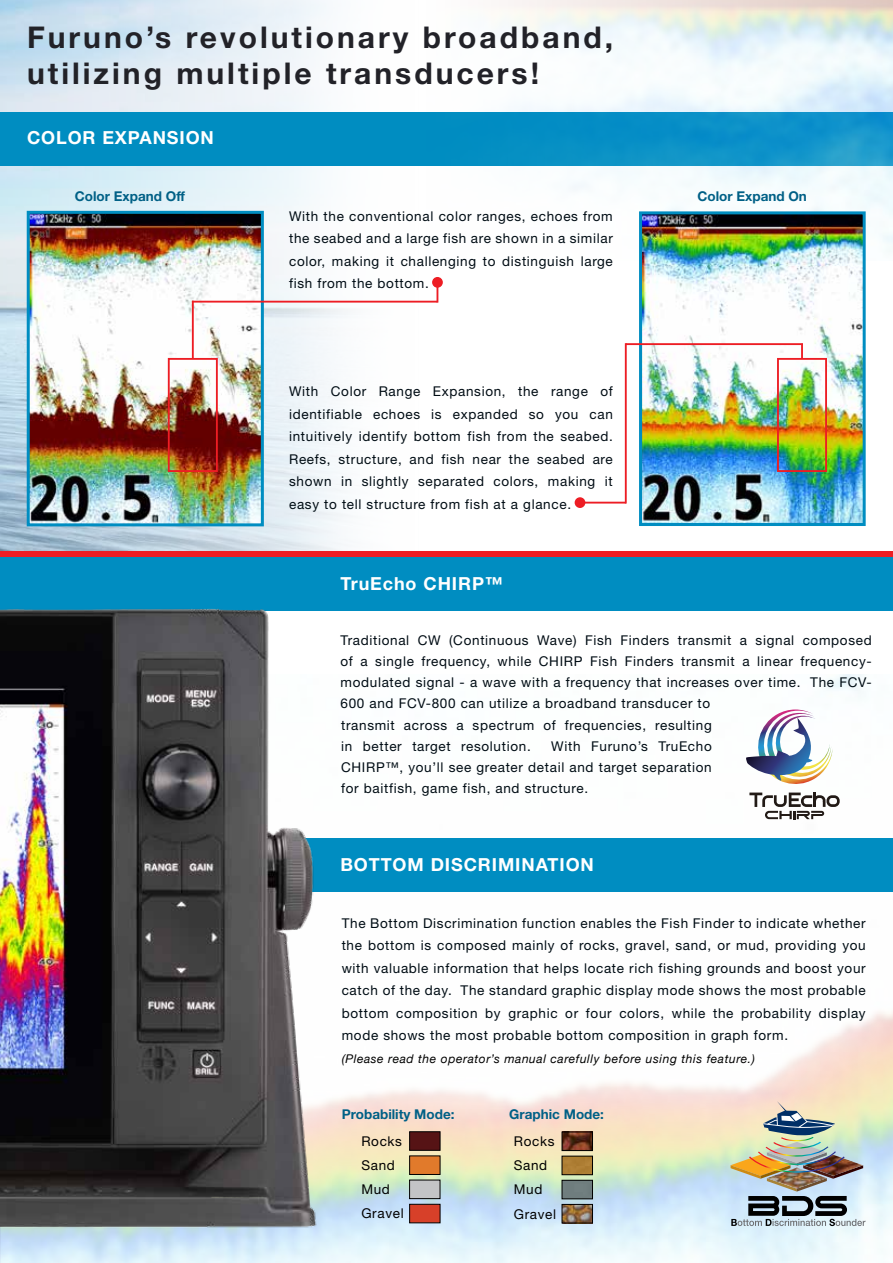
<style>
.page{position:relative;width:893px;height:1263px;background:#fff}
.page>*{position:absolute;margin:0;border:0;box-sizing:border-box;transform-origin:0 0}
.t1{font:700 30px/36px "Helvetica Neue LT Std";letter-spacing:.1em;color:#222228}
.t2{font:700 18px "Helvetica Neue LT Std";letter-spacing:.05em;color:#fff}
.t3{font:13.5px/22.5px "Helvetica Neue LT Std";letter-spacing:.05em;color:#000c14;text-align:justify}
.t4{font:700 13.5px "Helvetica Neue LT Std";color:#006086}
.t5{font:13.5px/24.2px "Helvetica Neue LT Std";letter-spacing:.05em;color:#000}
.t6{font:italic 12px "Helvetica Neue";letter-spacing:.05em;color:#000}
</style>
<div class="page">
<img style="left:1px;top:674px;width:892px;height:589px">
<div style="left:0;top:551px;width:893px;height:6px;background:#ed1d24"></div>
<div style="left:0;top:557px;width:893px;height:53px;background:#008dc1"></div>
<div style="left:0;top:838px;width:893px;height:53px;background:#008dc1"></div>
<img style="left:746px;top:709px;width:94px;height:110px">
<img style="left:731px;top:1101px;width:134px;height:125px">
<img style="left:0;top:609px;width:335px;height:643px">
<svg style="left:0;top:0;width:418px;height:551px"></svg>
<div style="left:0;top:112px;width:893px;height:54px;background:#008dc1"></div>
<img style="left:508px;top:0;width:385px;height:252px">
<img style="left:637px;top:210px;width:230px;height:316px">
<img style="left:25px;top:209px;width:240px;height:319px">
<div style="left:409px;top:1131px;width:31px;height:19px;background:#561315;border:1px solid #000"></div>
<div style="left:409px;top:1155px;width:31px;height:20px;background:#e17a2b;border:1px solid #000"></div>
<div style="left:409px;top:1204px;width:31px;height:19px;background:#d74029;border:1px solid #000"></div>
<div style="left:409px;top:1180px;width:31px;height:19px;background:#c3c4c6;border:1px solid #000"></div>
<img style="left:564px;top:1182px;width:27px;height:15px">
<div style="left:562px;top:1180px;width:31px;height:19px;border:1px solid #000"></div>
<img style="left:564px;top:1158px;width:27px;height:15px">
<div style="left:562px;top:1156px;width:31px;height:19px;border:1px solid #000"></div>
<img style="left:564px;top:1206px;width:27px;height:15px">
<div style="left:562px;top:1204px;width:31px;height:19px;border:1px solid #000"></div>
<img style="left:564px;top:1134px;width:27px;height:15px">
<div style="left:562px;top:1132px;width:31px;height:19px;border:1px solid #000"></div>
<div style="left:168px;top:358px;width:50px;height:114px;border:2px solid #ed1d24"></div>
<div style="left:777px;top:358px;width:50px;height:114px;border:2px solid #ed1d24"></div>
<hr style="left:192px;top:301px;width:245px;height:2px;background:#ed1d24">
<hr style="left:626px;top:343px;width:177px;height:2px;background:#ed1d24">
<hr style="left:578px;top:502px;width:48px;height:1px;background:#ed1d24">
<hr style="left:436px;top:281px;width:2px;height:22px;background:#ed1d24">
<div style="left:432px;top:277px;width:11px;height:11px;background:#ed1d24;border-radius:50%"></div>
<div style="left:575px;top:497px;width:10px;height:11px;background:#ed1d24;border-radius:50%"></div>
<hr style="left:192px;top:301px;width:2px;height:57px;background:#ed1d24">
<svg style="left:801px;top:345px;width:2px;height:13px"></svg>
<hr style="left:625px;top:343px;width:2px;height:160px;background:#ed1d24">
<h1 class="t1" style="left:27px;top:19px;width:588px">Furuno’s revolutionary broadband, utilizing multiple transducers!</h1>
<h2 class="t2" style="left:27px;top:126px;width:188px">COLOR EXPANSION</h2>
<p class="t4" style="left:75px;top:187px;width:112px">Color Expand Off</p>
<p class="t4" style="left:697px;top:188px;width:111px">Color Expand On</p>
<p class="t3" style="left:289px;top:204px;width:325px">With the conventional color ranges, echoes from the seabed and a large fish are shown in a similar color, making it challenging to distinguish large fish from the bottom.</p>
<p class="t3" style="left:289px;top:380px;width:325px">With Color Range Expansion, the range of identifiable echoes is expanded so you can intuitively identify bottom fish from the seabed.<br>Reefs, structure, and fish near the seabed are shown in slightly separated colors, making it easy to tell structure from fish at a glance.</p>
<h2 class="t2" style="left:341px;top:572px;width:164px">TruEcho CHIRP™</h2>
<p class="t3" style="left:341px;top:630px;width:533px;line-height:21.1px;text-align:left">Traditional CW (Continuous Wave) Fish Finders transmit a signal composed of a single frequency, while CHIRP Fish Finders transmit a linear frequency&shy;modulated signal - a wave with a frequency that increases over time. The FCV-600 and FCV-800 can utilize a broadband transducer to<br>transmit across a spectrum of frequencies, resulting<br>in better target resolution.</p>
<p class="t3" style="left:341px;top:735px;width:372px;line-height:21px;text-indent:210px">With Furuno’s TruEcho CHIRP™, you’ll see greater detail and target separation for baitfish, game fish, and structure.</p>
<h2 class="t2" style="left:340px;top:853px;width:255px">BOTTOM DISCRIMINATION</h2>
<p class="t3" style="left:342px;top:912px;width:525px">The Bottom Discrimination function enables the Fish Finder to indicate whether the bottom is composed mainly of rocks, gravel, sand, or mud, providing you with valuable information that helps locate rich fishing grounds and boost your catch of the day. The standard graphic display mode shows the most probable bottom composition by graphic or four colors, while the probability display mode shows the most probable bottom composition in graph form.</p>
<p class="t6" style="left:342px;top:1050px;width:415px">(Please read the operator’s manual carefully before using this feature.)</p>
<p class="t4" style="left:342px;top:1106px;width:114px">Probability Mode:</p>
<p class="t5" style="left:361px;top:1129px;width:42px">Rocks<br>Sand</p>
<p class="t5" style="left:361px;top:1201px;width:44px">Gravel</p>
<p class="t5" style="left:361px;top:1177px;width:30px">Mud</p>
<p class="t4" style="left:509px;top:1106px;width:96px">Graphic Mode:</p>
<p class="t5" style="left:514px;top:1129px;width:42px">Rocks<br>Sand</p>
<p class="t5" style="left:514px;top:1201px;width:44px">Gravel</p>
<p class="t5" style="left:514px;top:1177px;width:30px">Mud</p>
</div>
